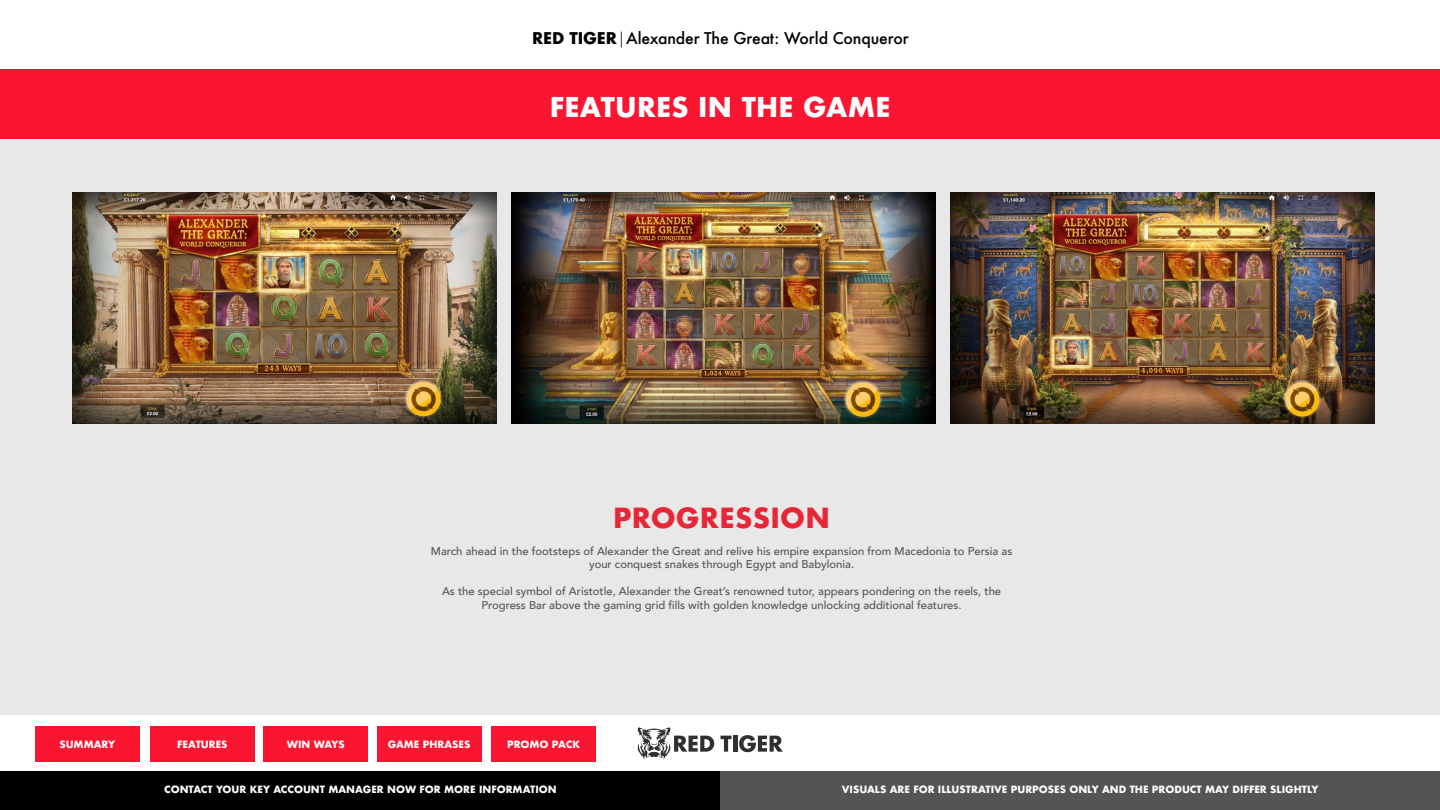
<style>
.page{position:relative;width:1440px;height:810px;background:#fff}
.page>*{position:absolute;margin:0;border:0;box-sizing:border-box;transform-origin:0 0}
.t1{font:700 27px "Futura";letter-spacing:.01em;color:#e62737}
.t2{font:700 26.55px "Futura";letter-spacing:.01em;color:#fff}
.t3{font:500 15.75px "Futura";letter-spacing:-.01em;color:#000}
.t4{font:500 11.25px/13.5px "Avenir";color:#545454;text-align:center}
.t5{font:700 9.75px "Futura";color:#fff}
.s1{font-weight:700}
.s2{font-weight:300;font-stretch:condensed}
</style>
<div class="page">
<svg style="left:638px;top:727px;width:76px;height:33px"></svg>
<svg style="left:721px;top:736px;width:11px;height:16px"></svg>
<hr style="left:733px;top:736px;width:4px;height:16px;background:#303030">
<svg style="left:739px;top:735px;width:44px;height:17px"></svg>
<div style="left:0;top:70px;width:1440px;height:644px;background:#e8e8e8"></div>
<div style="left:0;top:69px;width:1440px;height:69px;background:#fa1631"></div>
<div style="left:0;top:771px;width:720px;height:39px;background:#000"></div>
<div style="left:720px;top:771px;width:720px;height:39px;background:#545454"></div>
<div style="left:35px;top:726px;width:105px;height:35px;background:#fa1631"></div>
<div style="left:150px;top:726px;width:105px;height:35px;background:#fa1631"></div>
<div style="left:263px;top:726px;width:105px;height:35px;background:#fa1631"></div>
<div style="left:377px;top:726px;width:105px;height:35px;background:#fa1631"></div>
<div style="left:491px;top:726px;width:105px;height:35px;background:#fa1631"></div>
<img style="left:73px;top:192px;width:423px;height:231px">
<img style="left:512px;top:192px;width:423px;height:231px">
<img style="left:951px;top:192px;width:424px;height:231px">
<h3 class="t3" style="left:532px;top:27px;width:378px"><span class="s1">RED TIGER</span> <span class="s2">|</span> Alexander The Great: World Conqueror</h3>
<h2 class="t2" style="left:550px;top:88px;width:342px">FEATURES IN THE GAME</h2>
<h1 class="t1" style="left:613px;top:498px;width:219px">PROGRESSION</h1>
<p class="t4" style="left:431px;top:543px;width:583px">March ahead in the footsteps of Alexander the Great and relive his empire expansion from Macedonia to Persia as your conquest snakes through Egypt and Babylonia.</p>
<p class="t4" style="left:442px;top:584px;width:561px">As the special symbol of Aristotle, Alexander the Great’s renowned tutor, appears pondering on the reels, the<br>Progress Bar above the gaming grid fills with golden knowledge unlocking additional features.</p>
<p class="t5" style="left:59px;top:737px;width:57px">SUMMARY</p>
<p class="t5" style="left:177px;top:737px;width:52px">FEATURES</p>
<p class="t5" style="left:287px;top:737px;width:59px">WIN WAYS</p>
<p class="t5" style="left:388px;top:737px;width:84px">GAME PHRASES</p>
<p class="t5" style="left:507px;top:737px;width:75px">PROMO PACK</p>
<p class="t5" style="left:164px;top:783px;width:394px">CONTACT YOUR KEY ACCOUNT MANAGER NOW FOR MORE INFORMATION</p>
<p class="t5" style="left:842px;top:783px;width:478px">VISUALS ARE FOR ILLUSTRATIVE PURPOSES ONLY AND THE PRODUCT MAY DIFFER SLIGHTLY</p>
</div>
